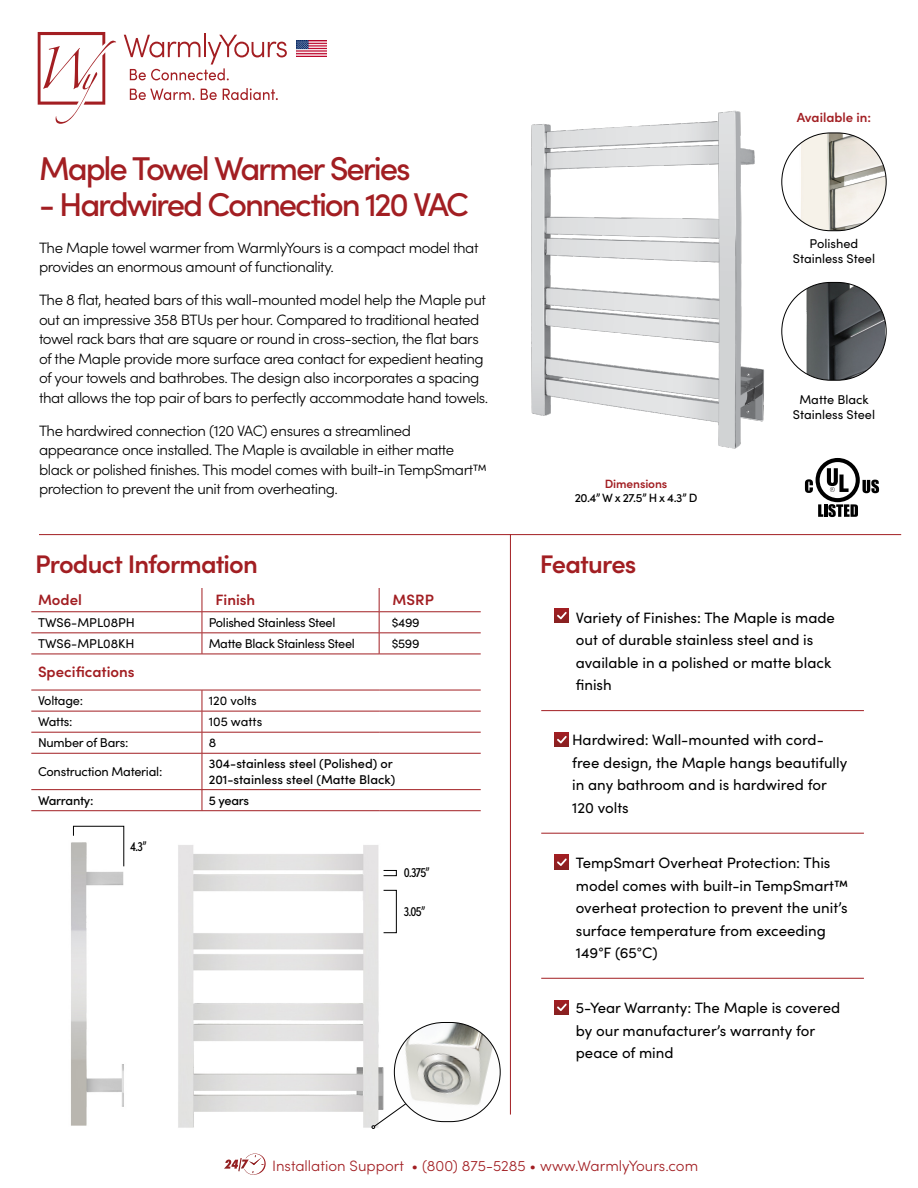
<style>
.page{position:relative;width:918px;height:1188px;background:#fff}
.page>*{position:absolute;margin:0;border:0;box-sizing:border-box;transform-origin:0 0}
.t1{font:500 33px "Sofia Pro";letter-spacing:-.065em;color:#a21e22}
.t2{font:600 25.5px "Sofia Pro";letter-spacing:-.035em;color:#a21e22}
.Bullet_Style{font:300 15px/19.5px "Sofia Pro";letter-spacing:-.03em;color:#000}
.t3{font:15px/22.5px "Sofia Pro";color:#000}
.t4{font:300 15px "Sofia Pro";color:#a21e22}
.LAVA_Fliesstext_80K{font:600 15px "Sofia Pro";color:#a21e22}
.Bullet_Style-2{font:13.5px "Sofia Pro Condensed";color:#000}
.LAVA_Fliesstext_80K-2{font:600 13.2px "Sofia Pro";color:#a21e22}
.LAVA_Fliesstext_80K-3{font:12.75px "Sofia Pro";letter-spacing:-.02em;color:#000}
.LAVA_Fliesstext_80K-4{font:12.75px/15px "Sofia Pro";color:#000;text-align:center}
.t5{font:500 12.75px/15.3px "Sofia Pro";color:#000}
.t6{font:500 12.75px "Sofia Pro";letter-spacing:-.02em;color:#000}
.Bullet_Style-3{font:500 12px/14.4px "Sofia Pro";color:#000;text-align:center}
.s1{font-weight:600;color:#a21e22}
</style>
<div class="page">
<img style="left:178px;top:845px;width:233px;height:283px">
<img style="left:71px;top:842px;width:53px;height:284px">
<div style="left:383px;top:890px;width:14px;height:43px;border:1px solid #000"></div>
<div style="left:383px;top:870px;width:14px;height:6px;border:1px solid #000"></div>
<hr style="left:39px;top:534px;width:862px;height:1px;background:#a21e22">
<svg style="left:38px;top:32px;width:78px;height:92px"></svg>
<hr style="left:204px;top:33px;width:2px;height:24px;background:#a31e22">
<svg style="left:124px;top:35px;width:163px;height:45px"></svg>
<svg style="left:130px;top:89px;width:64px;height:11px"></svg>
<svg style="left:201px;top:89px;width:16px;height:11px"></svg>
<svg style="left:223px;top:88px;width:55px;height:12px"></svg>
<svg style="left:224px;top:1154px;width:42px;height:21px"></svg>
<img style="left:296px;top:41px;width:31px;height:16px">
<svg style="left:805px;top:458px;width:74px;height:59px"></svg>
<hr style="left:510px;top:534px;width:1px;height:581px;background:#a21e22">
<svg style="left:31px;top:588px;width:450px;height:203px"></svg>
<hr style="left:31px;top:611px;width:171px;height:1px;background:#a21e22">
<hr style="left:202px;top:611px;width:177px;height:1px;background:#a21e22">
<hr style="left:379px;top:611px;width:102px;height:1px;background:#a21e22">
<hr style="left:31px;top:633px;width:171px;height:1px;background:#a21e22">
<hr style="left:202px;top:633px;width:177px;height:1px;background:#a21e22">
<svg style="left:202px;top:588px;width:1px;height:66px"></svg>
<hr style="left:379px;top:633px;width:102px;height:1px;background:#a21e22">
<svg style="left:379px;top:588px;width:1px;height:66px"></svg>
<hr style="left:31px;top:654px;width:171px;height:1px;background:#a21e22">
<hr style="left:202px;top:654px;width:177px;height:1px;background:#a21e22">
<hr style="left:379px;top:654px;width:102px;height:1px;background:#a21e22">
<hr style="left:202px;top:690px;width:177px;height:1px;background:#a21e22">
<hr style="left:379px;top:690px;width:102px;height:1px;background:#a21e22">
<hr style="left:202px;top:711px;width:177px;height:1px;background:#a21e22">
<hr style="left:379px;top:711px;width:102px;height:1px;background:#a21e22">
<hr style="left:202px;top:732px;width:177px;height:1px;background:#a21e22">
<hr style="left:379px;top:732px;width:102px;height:1px;background:#a21e22">
<hr style="left:202px;top:753px;width:177px;height:1px;background:#a21e22">
<hr style="left:379px;top:753px;width:102px;height:1px;background:#a21e22">
<hr style="left:202px;top:789px;width:177px;height:1px;background:#a21e22">
<svg style="left:31px;top:690px;width:172px;height:120px"></svg>
<hr style="left:379px;top:789px;width:102px;height:1px;background:#a21e22">
<hr style="left:31px;top:810px;width:171px;height:1px;background:#a21e22">
<hr style="left:202px;top:810px;width:177px;height:1px;background:#a21e22">
<hr style="left:379px;top:810px;width:102px;height:1px;background:#a21e22">
<svg style="left:541px;top:608px;width:323px;height:407px"></svg>
<hr style="left:541px;top:710px;width:323px;height:1px;background:#a21e22">
<hr style="left:541px;top:833px;width:323px;height:1px;background:#a21e22">
<hr style="left:541px;top:978px;width:323px;height:1px;background:#a21e22">
<svg style="left:555px;top:608px;width:13px;height:15px"></svg>
<svg style="left:557px;top:612px;width:10px;height:7px"></svg>
<svg style="left:555px;top:732px;width:13px;height:15px"></svg>
<svg style="left:557px;top:736px;width:10px;height:8px"></svg>
<div style="left:555px;top:855px;width:13px;height:15px;background:#942022"></div>
<svg style="left:557px;top:859px;width:10px;height:7px"></svg>
<div style="left:555px;top:1000px;width:13px;height:15px;background:#942022"></div>
<svg style="left:557px;top:1004px;width:10px;height:7px"></svg>
<img style="left:782px;top:133px;width:104px;height:98px;border-radius:49px">
<img style="left:782px;top:282px;width:103px;height:97px">
<svg style="left:73px;top:825px;width:52px;height:42px"></svg>
<img style="left:531px;top:110px;width:234px;height:339px">
<svg style="left:371px;top:1100px;width:40px;height:29px"></svg>
<img style="left:394px;top:1022px;width:106px;height:100px;border-radius:50px">
<p class="t1" style="left:39px;top:144px;width:373px">Maple Towel Warmer Series</p>
<p class="t1" style="left:39px;top:180px;width:432px">- Hardwired Connection 120 VAC</p>
<p class="Bullet_Style" style="left:39px;top:237px;width:441px">The Maple towel warmer from WarmlyYours is a compact model that provides an enormous amount of functionality.</p>
<p class="Bullet_Style" style="left:39px;top:289px;width:451px">The 8 flat, heated bars of this wall-mounted model help the Maple put out an impressive 358 BTUs per hour. Compared to traditional heated towel rack bars that are square or round in cross-section, the flat bars of the Maple provide more surface area contact for expedient heating of your towels and bathrobes. The design also incorporates a spacing that allows the top pair of bars to perfectly accommodate hand towels.</p>
<p class="Bullet_Style" style="left:39px;top:420px;width:450px">The hardwired connection (120 VAC) ensures a streamlined appearance once installed. The Maple is available in either matte black or polished finishes. This model comes with built-in TempSmart™ protection to prevent the unit from overheating.</p>
<p class="t2" style="left:35px;top:545px;width:224px">Product Information</p>
<p class="LAVA_Fliesstext_80K" style="left:38px;top:589px;width:45px">Model</p>
<p class="LAVA_Fliesstext_80K" style="left:215px;top:589px;width:41px">Finish</p>
<p class="LAVA_Fliesstext_80K" style="left:393px;top:589px;width:43px">MSRP</p>
<p class="LAVA_Fliesstext_80K-4" style="left:38px;top:614px;width:98px">TWS6-MPL08PH</p>
<p class="LAVA_Fliesstext_80K-3" style="left:209px;top:613px;width:128px">Polished Stainless Steel</p>
<p class="LAVA_Fliesstext_80K-3" style="left:392px;top:613px;width:29px">$499</p>
<p class="LAVA_Fliesstext_80K-4" style="left:38px;top:635px;width:98px">TWS6-MPL08KH</p>
<p class="LAVA_Fliesstext_80K-3" style="left:209px;top:634px;width:148px">Matte Black Stainless Steel</p>
<p class="LAVA_Fliesstext_80K-3" style="left:392px;top:634px;width:29px">$599</p>
<p class="LAVA_Fliesstext_80K" style="left:38px;top:661px;width:98px">Specifications</p>
<p class="LAVA_Fliesstext_80K-3" style="left:38px;top:691px;width:47px">Voltage:</p>
<p class="LAVA_Fliesstext_80K-4" style="left:209px;top:693px;width:50px">120 volts</p>
<p class="LAVA_Fliesstext_80K-3" style="left:38px;top:712px;width:36px">Watts:</p>
<p class="LAVA_Fliesstext_80K-4" style="left:209px;top:714px;width:55px">105 watts</p>
<p class="LAVA_Fliesstext_80K-3" style="left:38px;top:734px;width:92px">Number of Bars:</p>
<p class="LAVA_Fliesstext_80K-3" style="left:209px;top:734px;width:9px">8</p>
<p class="LAVA_Fliesstext_80K-3" style="left:38px;top:762px;width:126px">Construction Material:</p>
<p class="t5" style="left:209px;top:756px;width:188px">304-stainless steel (Polished) or<br>201-stainless steel (Matte Black)</p>
<p class="t6" style="left:38px;top:791px;width:57px">Warranty:</p>
<p class="t5" style="left:209px;top:792px;width:42px">5 years</p>
<p class="Bullet_Style-2" style="left:130px;top:836px;width:18px">4.3”</p>
<p class="Bullet_Style-2" style="left:404px;top:862px;width:27px">0.375”</p>
<p class="Bullet_Style-2" style="left:404px;top:902px;width:23px">3.05”</p>
<p class="LAVA_Fliesstext_80K-2" style="left:797px;top:107px;width:76px">Available in:</p>
<p class="LAVA_Fliesstext_80K-4" style="left:793px;top:235px;width:84px">Polished<br>Stainless Steel</p>
<p class="Bullet_Style-3" style="left:575px;top:476px;width:124px"><span class="s1">Dimensions<br></span>20.4” W x 27.5” H x 4.3” D</p>
<p class="t2" style="left:540px;top:545px;width:98px">Features</p>
<p class="LAVA_Fliesstext_80K-4" style="left:793px;top:391px;width:84px">Matte Black<br>Stainless Steel</p>
<p class="t3" style="left:576px;top:606px;width:261px">Variety of Finishes: The Maple is made out of durable stainless steel and is available in a polished or matte black finish</p>
<p class="t3" style="left:572px;top:728px;width:277px">Hardwired: Wall-mounted with cord&shy;free design, the Maple hangs beautifully in any bathroom and is hardwired for<br>120 volts</p>
<p class="t3" style="left:576px;top:851px;width:274px">TempSmart Overheat Protection: This model comes with built-in TempSmart™ overheat protection to prevent the unit’s surface temperature from exceeding 149°F (65°C)</p>
<p class="t3" style="left:576px;top:996px;width:266px">5-Year Warranty: The Maple is covered by our manufacturer’s warranty for peace of mind</p>
<p class="t4" style="left:272px;top:1155px;width:428px">Installation Support • (800) 875-5285 • www.WarmlyYours.com</p>
</div>
